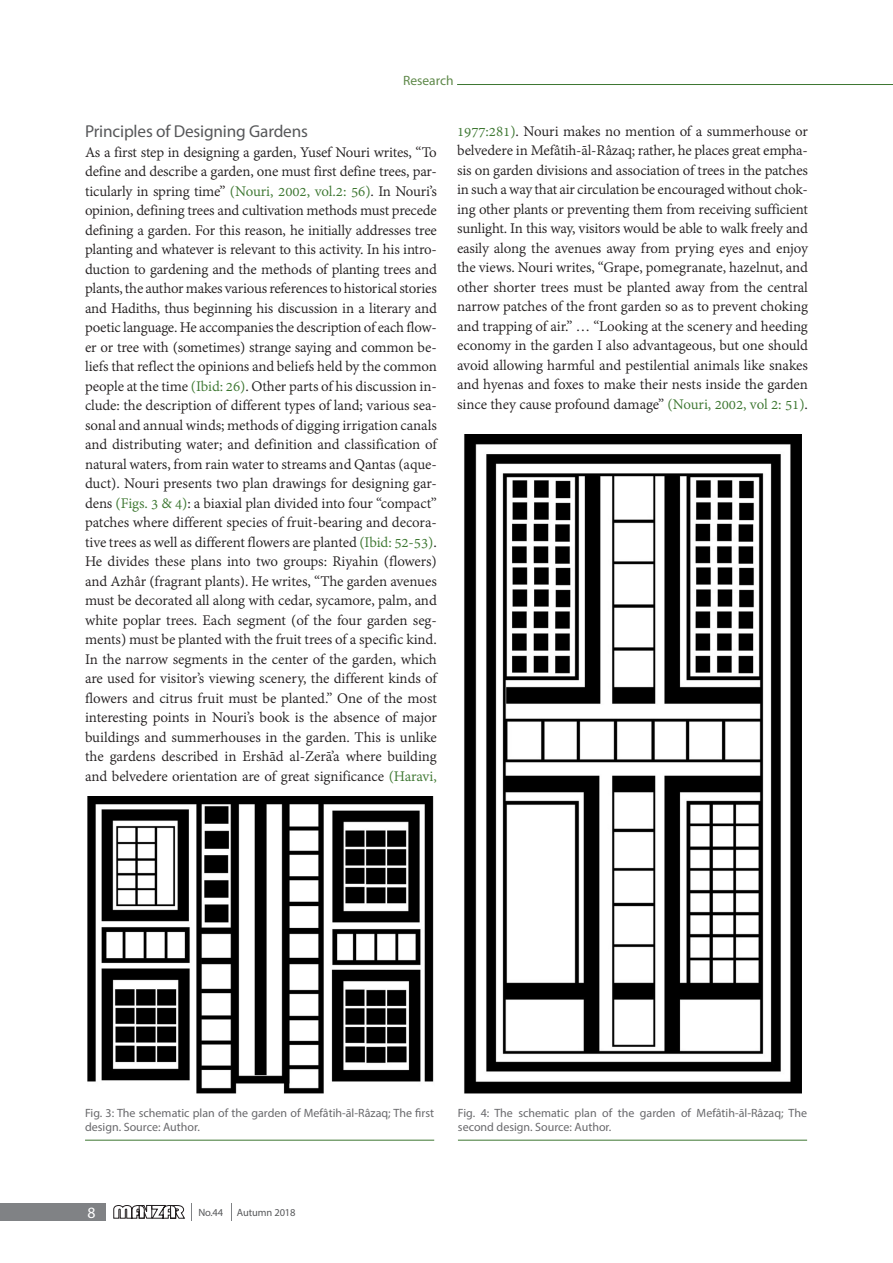
<style>
.page{position:relative;width:893px;height:1263px;background:#fff}
.page>*{position:absolute;margin:0;border:0;box-sizing:border-box;transform-origin:0 0}
.متن_لاتین{font:17.25px "Myriad Pro";letter-spacing:-.01em;color:#57585a}
.متن_لاتین-2{font:15.9px/19.5px "Adobe Devanagari";letter-spacing:-.005em;color:#231f20;text-align:justify}
.t1{font:15.75px "Myriad Pro";color:#fff}
.t2{font:13.5px "Myriad Pro";color:#5f894a}
.شرح_عکس_لاتین{font:12px/14.2px "Myriad Pro";color:#69696c}
.t3{font:10.5px "Myriad Pro";letter-spacing:-.01em;color:#57585a}
.s1{color:#3c7630}
</style>
<div class="page">
<hr style="left:457px;top:84px;width:436px;height:1px;background:#3c7630">
<div style="left:79px;top:1202px;width:27px;height:18px;background:#808285"></div>
<div style="left:0;top:1202px;width:78px;height:18px;background:#808285"></div>
<svg style="left:231px;top:1203px;width:1px;height:17px"></svg>
<svg style="left:191px;top:1203px;width:1px;height:17px"></svg>
<svg style="left:113px;top:1205px;width:72px;height:14px"></svg>
<img style="left:88px;top:796px;width:346px;height:298px">
<hr style="left:85px;top:1140px;width:349px;height:1px;background:#3c7630">
<img style="left:464px;top:434px;width:338px;height:660px">
<hr style="left:458px;top:1140px;width:349px;height:1px;background:#3c7630">
<p class="t2" style="left:403px;top:72px;width:52px">Research</p>
<p class="متن_لاتین" style="left:85px;top:121px;width:224px">Principles of Designing Gardens</p>
<p class="متن_لاتین-2" style="left:85px;top:144px;width:353px">As a first step in designing a garden, Yusef Nouri writes, “To define and describe a garden, one must first define trees, par&shy;ticularly in spring time” <span class="s1">(Nouri, 2002, vol.2: 56)</span>. In Nouri’s opinion, defining trees and cultivation methods must precede defining a garden. For this reason, he initially addresses tree planting and whatever is relevant to this activity. In his intro&shy;duction to gardening and the methods of planting trees and plants, the author makes various references to historical stories and Hadiths, thus beginning his discussion in a literary and poetic language. He accompanies the description of each flow&shy;er or tree with (sometimes) strange saying and common be&shy;liefs that reflect the opinions and beliefs held by the common people at the time <span class="s1">(Ibid: 26)</span>. Other parts of his discussion in&shy;clude: the description of different types of land; various sea&shy;sonal and annual winds; methods of digging irrigation canals and distributing water; and definition and classification of natural waters, from rain water to streams and Qantas (aque&shy;duct). Nouri presents two plan drawings for designing gar&shy;dens <span class="s1">(Figs. 3 &amp; 4)</span>: a biaxial plan divided into four “compact” patches where different species of fruit-bearing and decora&shy;tive trees as well as different flowers are planted <span class="s1">(Ibid: 52-53)</span>.<br>He divides these plans into two groups: Riyahin (flowers) and Azhâr (fragrant plants). He writes, “The garden avenues must be decorated all along with cedar, sycamore, palm, and white poplar trees. Each segment (of the four garden seg&shy;ments) must be planted with the fruit trees of a specific kind.<br>In the narrow segments in the center of the garden, which are used for visitor’s viewing scenery, the different kinds of flowers and citrus fruit must be planted.” One of the most interesting points in Nouri’s book is the absence of major buildings and summerhouses in the garden. This is unlike the gardens described in Ershād al-Zerā’a where building and belvedere orientation are of great significance <span class="s1">(Haravi,</span></p>
<p class="متن_لاتین-2" style="left:457px;top:123px;width:352px"><span class="s1">1977:281)</span>. Nouri makes no mention of a summerhouse or belvedere in Mefâtih-āl-Râzaq; rather, he places great empha&shy;sis on garden divisions and association of trees in the patches in such a way that air circulation be encouraged without chok&shy;ing other plants or preventing them from receiving sufficient sunlight. In this way, visitors would be able to walk freely and easily along the avenues away from prying eyes and enjoy the views. Nouri writes, “Grape, pomegranate, hazelnut, and other shorter trees must be planted away from the central narrow patches of the front garden so as to prevent choking and trapping of air.” … “Looking at the scenery and heeding economy in the garden I also advantageous, but one should avoid allowing harmful and pestilential animals like snakes and hyenas and foxes to make their nests inside the garden since they cause profound damage” <span class="s1">(Nouri, 2002, vol 2: 51)</span>.</p>
<p class="شرح_عکس_لاتین" style="left:85px;top:1105px;width:351px">Fig. 3: The schematic plan of the garden of Mefâtih-āl-Râzaq; The first design. Source: Author.</p>
<p class="شرح_عکس_لاتین" style="left:458px;top:1105px;width:351px">Fig. 4: The schematic plan of the garden of Mefâtih-āl-Râzaq; The second design. Source: Author.</p>
<p class="t1" style="left:87px;top:1202px;width:10px">8</p>
<p class="t3" style="left:198px;top:1206px;width:26px">No.44</p>
<p class="t3" style="left:237px;top:1206px;width:60px">Autumn 2018</p>
</div>
